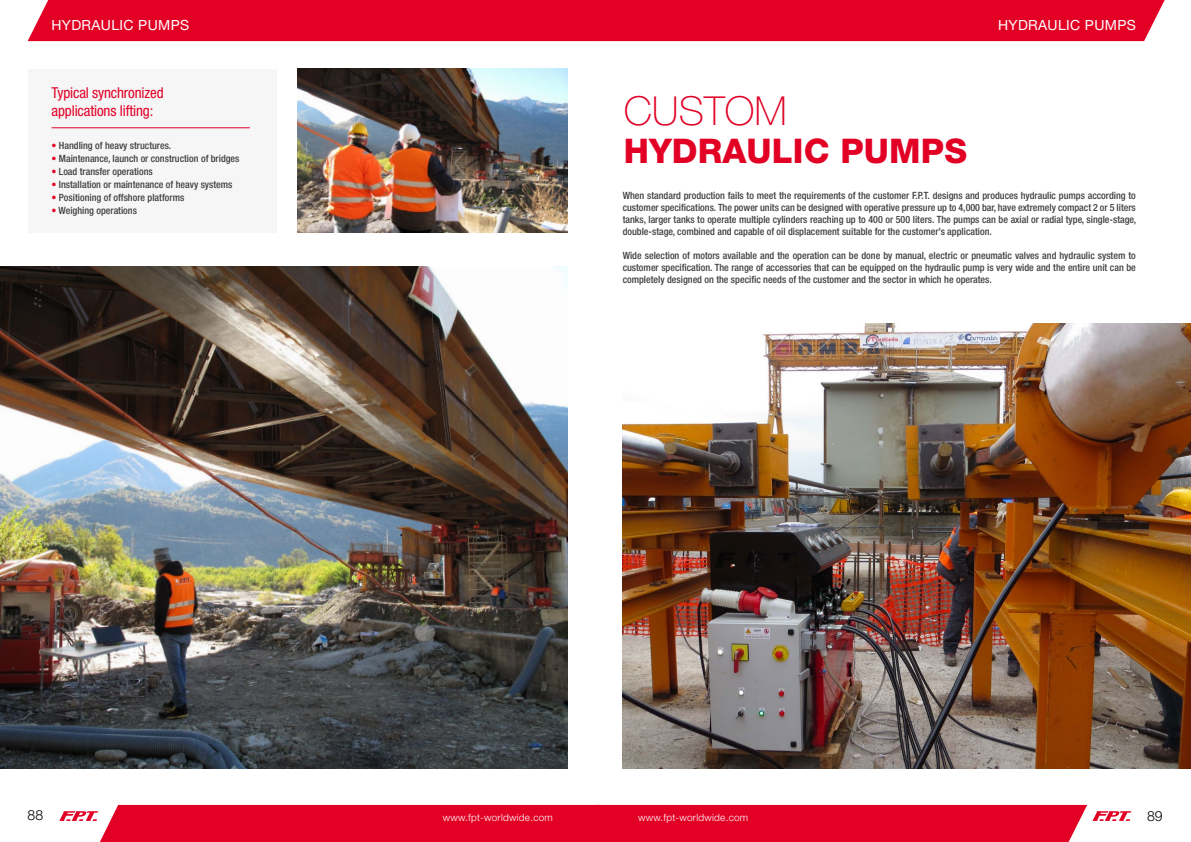
<style>
.page{position:relative;width:1191px;height:842px;background:#fff}
.page>*{position:absolute;margin:0;border:0;box-sizing:border-box;transform-origin:0 0}
.t1{font:100 40px "Helvetica Neue LT Std";color:#e20025}
.t2{font:800 34px "Helvetica Neue LT Std";letter-spacing:.005em;color:#e20025}
.t3{font:condensed 15px/18px "Helvetica Neue LT Std";letter-spacing:-.01em;color:#e20025}
.t4{font:14px "Helvetica Neue LT Std";letter-spacing:.025em;color:#fff}
.t5{font:300 14px "Helvetica Neue LT Std";color:#000}
.t6{font:500 condensed 10px/12px "Helvetica Neue LT Std";color:#3e3d40;text-align:justify}
.t7{font:300 10px "Helvetica Neue LT Std";letter-spacing:.025em;color:#fff}
.s1{color:#e20025}
</style>
<div class="page">
<div style="left:28px;top:69px;width:248px;height:163px;background:#f6f6f6"></div>
<img style="left:298px;top:69px;width:269px;height:163px">
<hr style="left:51px;top:127px;width:199px;height:1px;background:#e20025">
<img style="left:0;top:266px;width:567px;height:502px">
<img style="left:622px;top:324px;width:569px;height:444px">
<div style="left:28px;top:0;width:1137px;height:41px;background:#e20025"></div>
<svg style="left:60px;top:805px;width:1071px;height:37px;background:#e41537"></svg>
<h3 class="t4" style="left:51px;top:17px;width:139px">HYDRAULIC PUMPS</h3>
<h3 class="t4" style="left:998px;top:17px;width:139px">HYDRAULIC PUMPS</h3>
<h3 class="t3" style="left:51px;top:83px;width:114px">Typical synchronized applications lifting:</h3>
<p class="t6" style="left:51px;top:139px;width:121px"><span class="s1">•</span> Handling of heavy structures.</p>
<p class="t6" style="left:51px;top:152px;width:189px"><span class="s1">•</span> Maintenance, launch or construction of bridges</p>
<p class="t6" style="left:51px;top:165px;width:103px"><span class="s1">•</span> Load transfer operations</p>
<p class="t6" style="left:51px;top:178px;width:182px"><span class="s1">•</span> Installation or maintenance of heavy systems</p>
<p class="t6" style="left:51px;top:191px;width:134px"><span class="s1">•</span> Positioning of offshore platforms</p>
<p class="t6" style="left:51px;top:204px;width:87px"><span class="s1">•</span> Weighing operations</p>
<h1 class="t1" style="left:624px;top:88px;width:165px">CUSTOM</h1>
<h2 class="t2" style="left:624px;top:131px;width:345px">HYDRAULIC PUMPS</h2>
<p class="t6" style="left:622px;top:190px;width:515px">When standard production fails to meet the requirements of the customer F.P.T. designs and produces hydraulic pumps according to customer specifications. The power units can be designed with operative pressure up to 4,000 bar, have extremely compact 2 or 5 liters tanks, larger tanks to operate multiple cylinders reaching up to 400 or 500 liters. The pumps can be axial or radial type, single-stage, double-stage, combined and capable of oil displacement suitable for the customer’s application.</p>
<p class="t6" style="left:622px;top:250px;width:515px">Wide selection of motors available and the operation can be done by manual, electric or pneumatic valves and hydraulic system to customer specification. The range of accessories that can be equipped on the hydraulic pump is very wide and the entire unit can be completely designed on the specific needs of the customer and the sector in which he operates.</p>
<h3 class="t5" style="left:28px;top:807px;width:17px">88</h3>
<p class="t7" style="left:443px;top:811px;width:112px">www.fpt-worldwide.com</p>
<p class="t7" style="left:638px;top:811px;width:112px">www.fpt-worldwide.com</p>
<h3 class="t5" style="left:1147px;top:807px;width:17px">89</h3>
</div>
